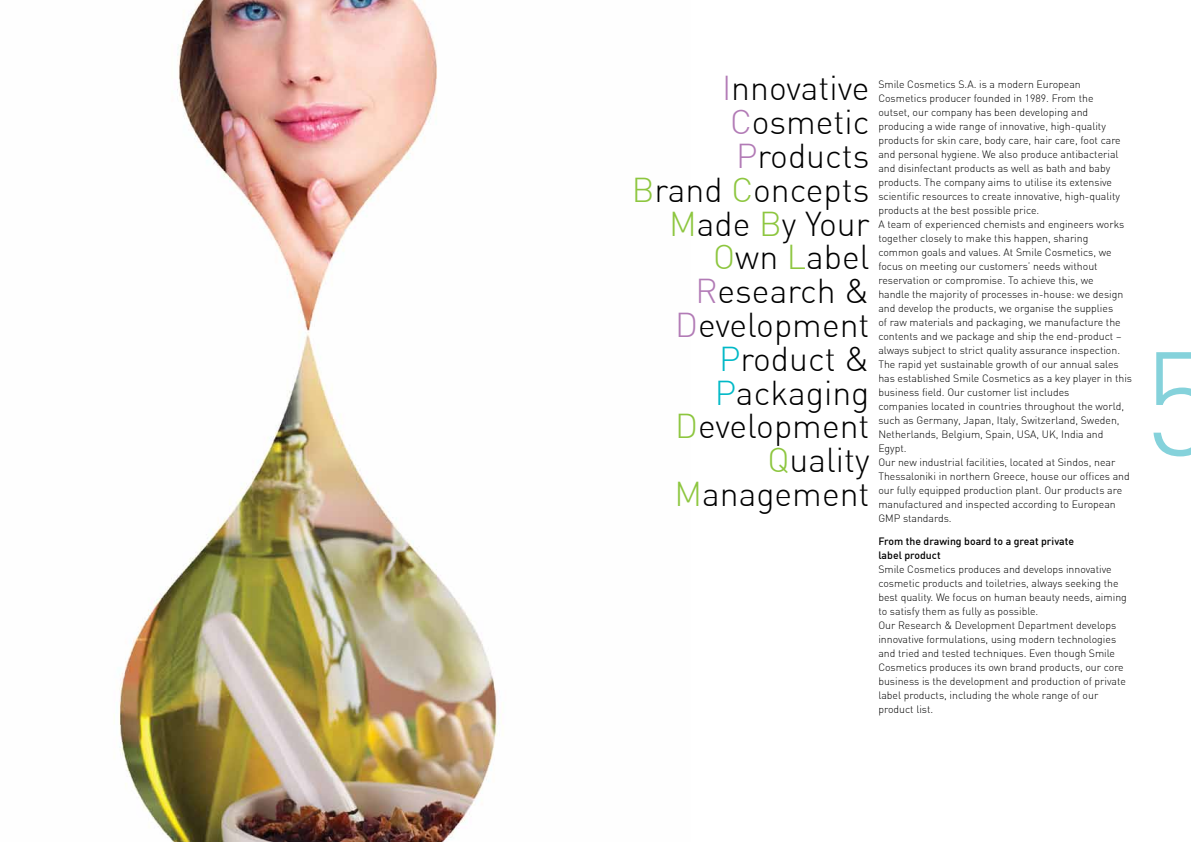
<style>
.page{position:relative;width:1191px;height:842px;background:#fff}
.page>*{position:absolute;margin:0;border:0;box-sizing:border-box;transform-origin:0 0}
.t1{font:300 145px "DIN Greek";color:#85d2db}
.t2{font:300 33.8px/33.8px "DIN Greek";color:#000;text-align:right}
.t3{font:300 10.5px/14px "DIN Greek";color:#000}
.t4{font:500 10.5px/14px "DIN Greek";color:#000}
.s1{color:#b27bb6}
.s2{color:#8dc63f}
.s3{color:#00b9c7}
</style>
<div class="page">
<img style="left:119px;top:0;width:378px;height:842px">
<h2 class="t2" style="left:632px;top:72px;width:239px"><span class="s1">I</span>nnovative<br><span class="s1">C</span>osmetic<br><span class="s1">P</span>roducts<br><span class="s2">B</span>rand <span class="s2">C</span>oncepts<br><span class="s2">M</span>ade <span class="s2">B</span>y Your<br><span class="s2">O</span>wn <span class="s2">L</span>abel<br><span class="s1">R</span>esearch &amp;<br><span class="s1">D</span>evelopment<br><span class="s3">P</span>roduct &amp;<br><span class="s3">P</span>ackaging<br><span class="s2">D</span>evelopment<br><span class="s2">Q</span>uality<br><span class="s2">M</span>anagement</h2>
<p class="t3" style="left:878px;top:77px;width:255px">Smile Cosmetics S.A. is a modern European<br>Cosmetics producer founded in 1989. From the<br>outset, our company has been developing and producing a wide range of innovative, high-quality products for skin care, body care, hair care, foot care and personal hygiene. We also produce antibacterial and disinfectant products as well as bath and baby products. The company aims to utilise its extensive scientific resources to create innovative, high-quality products at the best possible price.<br>A team of experienced chemists and engineers works together closely to make this happen, sharing<br>common goals and values. At Smile Cosmetics, we focus on meeting our customers’ needs without reservation or compromise. To achieve this, we<br>handle the majority of processes in-house: we design and develop the products, we organise the supplies<br>of raw materials and packaging, we manufacture the contents and we package and ship the end-product – always subject to strict quality assurance inspection.<br>The rapid yet sustainable growth of our annual sales has established Smile Cosmetics as a key player in this business field. Our customer list includes<br>companies located in countries throughout the world, such as Germany, Japan, Italy, Switzerland, Sweden, Netherlands, Belgium, Spain, USA, UK, India and Egypt.<br>Our new industrial facilities, located at Sindos, near Thessaloniki in northern Greece, house our offices and our fully equipped production plant. Our products are manufactured and inspected according to European GMP standards.</p>
<p class="t4" style="left:878px;top:534px;width:197px">From the drawing board to a great private label product</p>
<p class="t3" style="left:878px;top:562px;width:250px">Smile Cosmetics produces and develops innovative cosmetic products and toiletries, always seeking the best quality. We focus on human beauty needs, aiming to satisfy them as fully as possible.<br>Our Research &amp; Development Department develops innovative formulations, using modern technologies and tried and tested techniques. Even though Smile Cosmetics produces its own brand products, our core business is the development and production of private label products, including the whole range of our product list.</p>
<h1 class="t1" style="left:1142px;top:321px;width:76px">5</h1>
</div>
